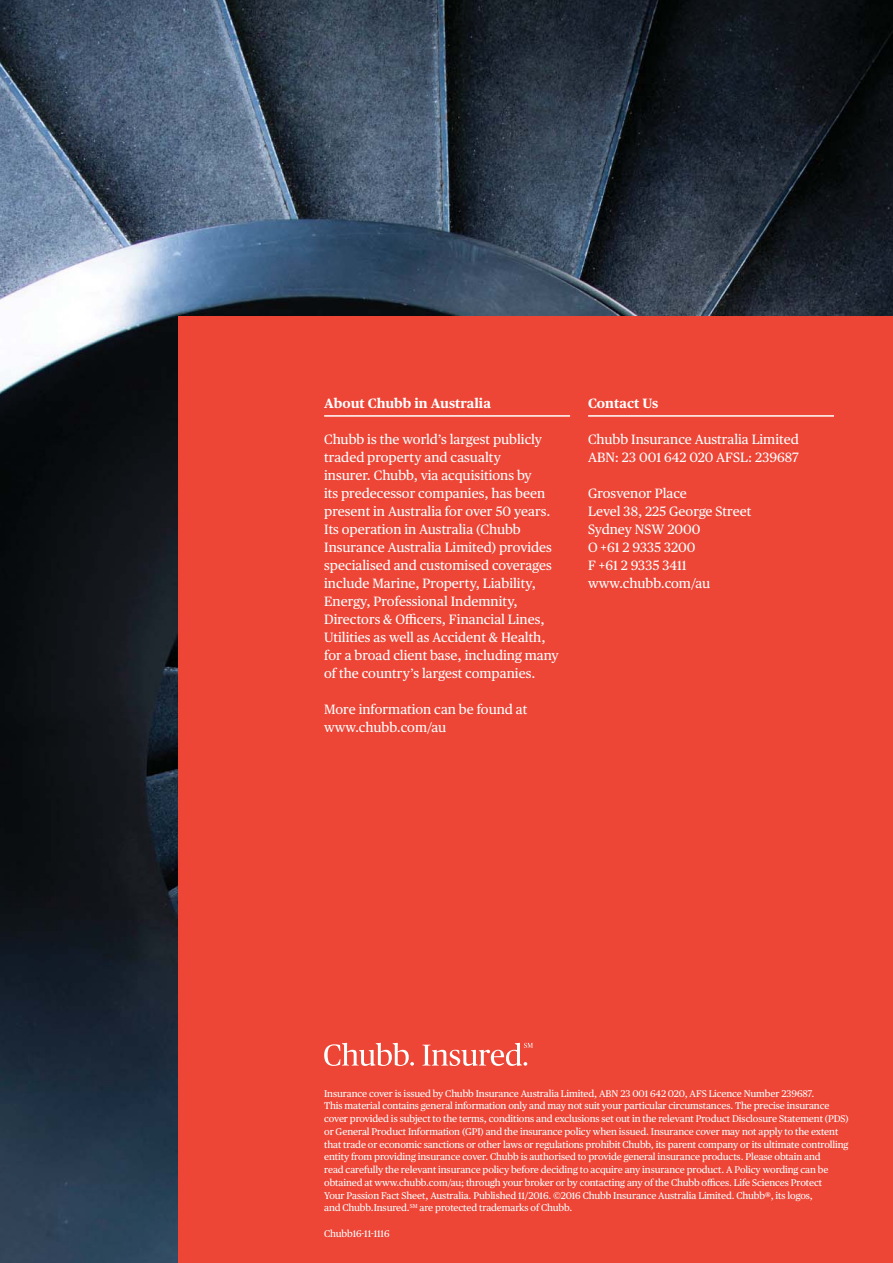
<style>
.page{position:relative;width:893px;height:1263px;background:#fff}
.page>*{position:absolute;margin:0;border:0;box-sizing:border-box;transform-origin:0 0}
.t1{font:13.5px/18px "Chubb Publico Text";color:#fff}
.t2{font:700 13.5px "Chubb Publico Text";color:#fff}
.t3{font:9.75px/12.8px "Chubb Publico Text";letter-spacing:-.01em;color:#fff}
</style>
<div class="page">
<img style="left:0;top:0;width:892px;height:1263px">
<div style="left:179px;top:316px;width:713px;height:947px;background:#ed4536"></div>
<svg style="left:324px;top:1043px;width:90px;height:23px"></svg>
<svg style="left:422px;top:1043px;width:111px;height:23px"></svg>
<hr style="left:324px;top:415px;width:246px;height:2px;background:#fff">
<hr style="left:588px;top:415px;width:246px;height:2px;background:#fff">
<h1 class="t2" style="left:324px;top:397px;width:168px">About Chubb in Australia</h1>
<p class="t1" style="left:324px;top:431px;width:236px">Chubb is the world’s largest publicly traded property and casualty<br>insurer. Chubb, via acquisitions by<br>its predecessor companies, has been present in Australia for over 50 years.<br>Its operation in Australia (Chubb Insurance Australia Limited) provides specialised and customised coverages include Marine, Property, Liability, Energy, Professional Indemnity, Directors &amp; Officers, Financial Lines, Utilities as well as Accident &amp; Health, for a broad client base, including many of the country’s largest companies.</p>
<h1 class="t1" style="left:324px;top:701px;width:204px">More information can be found at www.chubb.com/au</h1>
<h1 class="t2" style="left:588px;top:397px;width:72px">Contact Us</h1>
<h1 class="t1" style="left:588px;top:431px;width:212px">Chubb Insurance Australia Limited<br>ABN: 23 001 642 020 AFSL: 239687</h1>
<h1 class="t1" style="left:588px;top:485px;width:165px">Grosvenor Place<br>Level 38, 225 George Street<br>Sydney NSW 2000<br>O +61 2 9335 3200<br>F +61 2 9335 3411 www.chubb.com/au</h1>
<p class="t3" style="left:324px;top:1087px;width:526px">Insurance cover is issued by Chubb Insurance Australia Limited, ABN 23 001 642 020, AFS Licence Number 239687.<br>This material contains general information only and may not suit your particular circumstances. The precise insurance cover provided is subject to the terms, conditions and exclusions set out in the relevant Product Disclosure Statement (PDS) or General Product Information (GPI) and the insurance policy when issued. Insurance cover may not apply to the extent that trade or economic sanctions or other laws or regulations prohibit Chubb, its parent company or its ultimate controlling entity from providing insurance cover. Chubb is authorised to provide general insurance products. Please obtain and<br>read carefully the relevant insurance policy before deciding to acquire any insurance product. A Policy wording can be obtained at www.chubb.com/au; through your broker or by contacting any of the Chubb offices. Life Sciences Protect<br>Your Passion Fact Sheet, Australia. Published 11/2016. ©2016 Chubb Insurance Australia Limited. Chubb®, its logos,<br>and Chubb.Insured.<sup>SM</sup> are protected trademarks of Chubb.</p>
<p class="t3" style="left:324px;top:1227px;width:67px">Chubb16-11-1116</p>
</div>
